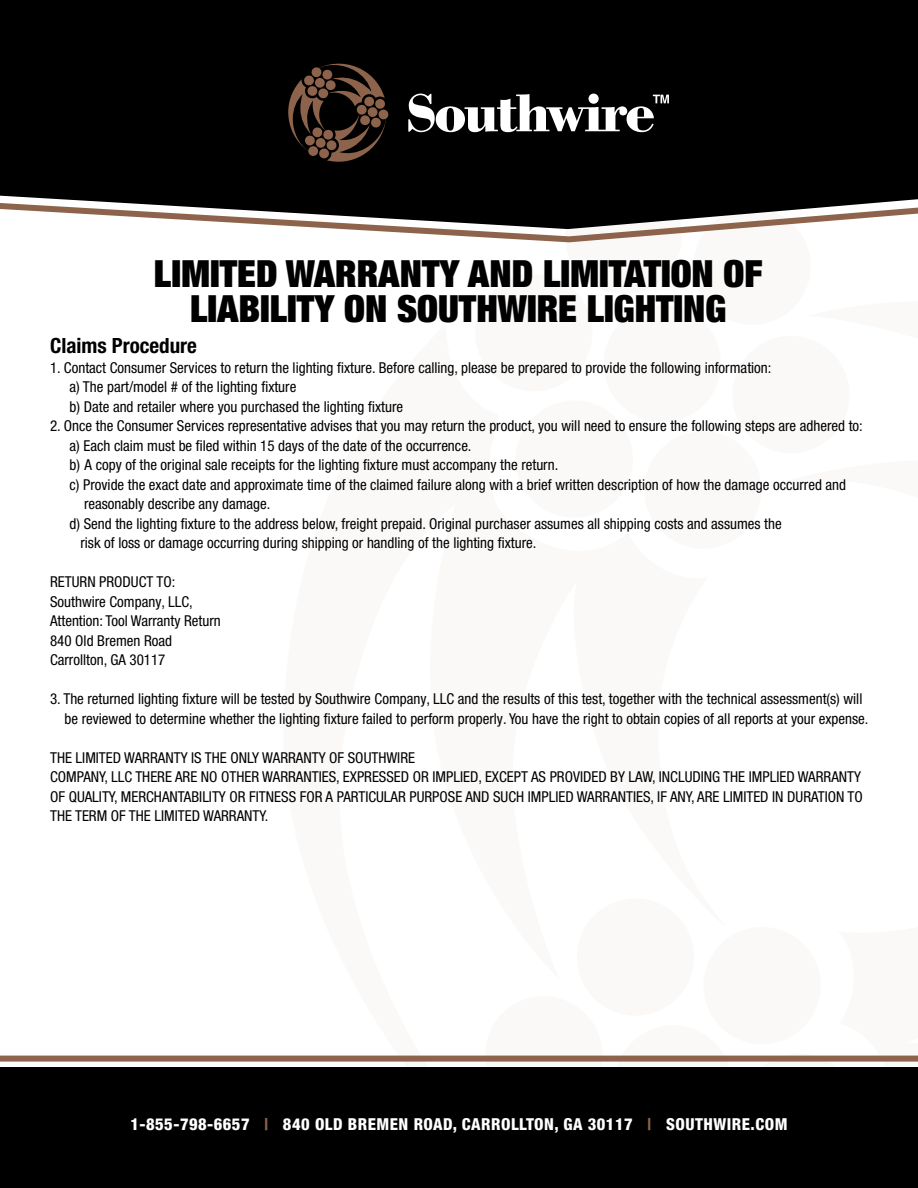
<style>
.page{position:relative;width:918px;height:1188px;background:#fff}
.page>*{position:absolute;margin:0;border:0;box-sizing:border-box;transform-origin:0 0}
.t1{font:900 condensed 37.5px/34.5px "Helvetica Neue LT Pro";color:#000;text-align:center}
.t2{font:700 condensed 21px "Helvetica Neue LT Pro";color:#000}
.t3{font:800 condensed 16.5px "Helvetica Neue LT Pro";letter-spacing:.03em;color:#fff}
.t4{font:condensed 15px/19.5px "Helvetica Neue LT Pro";color:#000}
.s1{color:#8d634b}
</style>
<div class="page">
<div style="left:565px;top:177px;width:117px;height:117px;background:#fbf9f8;border-radius:50%"></div>
<div style="left:475px;top:274px;width:118px;height:118px;background:#fbf9f8;border-radius:50%"></div>
<div style="left:0;top:1068px;width:918px;height:120px;background:#000"></div>
<div style="left:0;top:1056px;width:918px;height:6px;background:#8d634b"></div>
<div style="left:0;top:0;width:918px;height:198px;background:#000"></div>
<svg style="left:0;top:198px;width:918px;height:45px"></svg>
<div style="left:281px;top:57px;width:395px;height:112px;background:#000"></div>
<svg style="left:288px;top:64px;width:101px;height:98px"></svg>
<svg style="left:408px;top:94px;width:261px;height:38px"></svg>
<h1 class="t1" style="left:154px;top:255px;width:610px">LIMITED WARRANTY AND LIMITATION OF<br>LIABILITY ON SOUTHWIRE LIGHTING</h1>
<h2 class="t2" style="left:50px;top:333px;width:148px">Claims Procedure</h2>
<p class="t4" style="left:70px;top:358px;width:703px;text-indent:-20px">1. Contact Consumer Services to return the lighting fixture. Before calling, please be prepared to provide the following information: a) The part/model # of the lighting fixture<br>b) Date and retailer where you purchased the lighting fixture</p>
<p class="t4" style="left:50px;top:416px;width:814px">2. Once the Consumer Services representative advises that you may return the product, you will need to ensure the following steps are adhered to:</p>
<p class="t4" style="left:70px;top:436px;width:403px">a) Each claim must be filed within 15 days of the date of the occurrence.</p>
<p class="t4" style="left:70px;top:455px;width:490px">b) A copy of the original sale receipts for the lighting fixture must accompany the return.</p>
<p class="t4" style="left:70px;top:475px;width:778px">c) Provide the exact date and approximate time of the claimed failure along with a brief written description of how the damage occurred and</p>
<p class="t4" style="left:84px;top:494px;width:188px">reasonably describe any damage.</p>
<p class="t4" style="left:70px;top:514px;width:714px">d) Send the lighting fixture to the address below, freight prepaid. Original purchaser assumes all shipping costs and assumes the</p>
<p class="t4" style="left:80px;top:533px;width:457px">risk of loss or damage occurring during shipping or handling of the lighting fixture.</p>
<p class="t4" style="left:50px;top:572px;width:172px">RETURN PRODUCT TO:<br>Southwire Company, LLC,<br>Attention: Tool Warranty Return<br>840 Old Bremen Road<br>Carrollton, GA 30117</p>
<p class="t4" style="left:64px;top:689px;width:805px;text-indent:-14px">3. The returned lighting fixture will be tested by Southwire Company, LLC and the results of this test, together with the technical assessment(s) will be reviewed to determine whether the lighting fixture failed to perform properly. You have the right to obtain copies of all reports at your expense.</p>
<p class="t4" style="left:50px;top:748px;width:814px">THE LIMITED WARRANTY IS THE ONLY WARRANTY OF SOUTHWIRE<br>COMPANY, LLC THERE ARE NO OTHER WARRANTIES, EXPRESSED OR IMPLIED, EXCEPT AS PROVIDED BY LAW, INCLUDING THE IMPLIED WARRANTY OF QUALITY, MERCHANTABILITY OR FITNESS FOR A PARTICULAR PURPOSE AND SUCH IMPLIED WARRANTIES, IF ANY, ARE LIMITED IN DURATION TO THE TERM OF THE LIMITED WARRANTY.</p>
<p class="t3" style="left:131px;top:1114px;width:658px">1-855-798-6657 <span class="s1">|</span> 840 OLD BREMEN ROAD, CARROLLTON, GA 30117 <span class="s1">|</span> SOUTHWIRE.COM</p>
</div>
